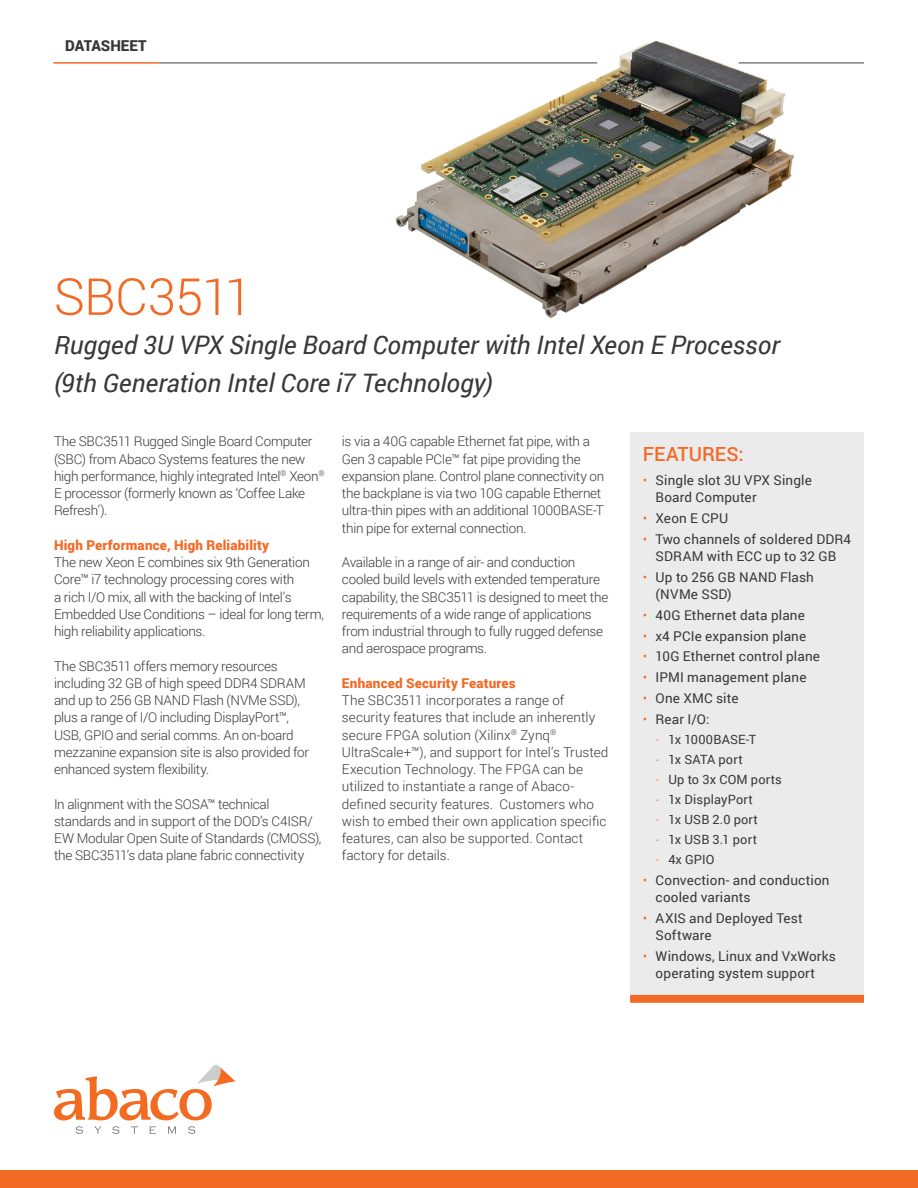
<style>
.page{position:relative;width:918px;height:1188px;background:#fff}
.page>*{position:absolute;margin:0;border:0;box-sizing:border-box;transform-origin:0 0}
.Title{font:300 51px "Roboto";letter-spacing:-.015em;color:#f36a26}
.Subtitle{font:italic 25.5px "Roboto";color:#373837}
.Features_title{font:500 19.5px "Roboto";color:#f36a26}
.Slug{font:900 15px "Roboto";color:#373837}
.body_copy{font:300 13.5px/17.2px "Roboto";letter-spacing:-.02em;color:#373837}
.t1{font:13.5px/17.2px "Roboto";letter-spacing:.015em;color:#373837}
.body_copy-2{font:300 13.5px/17.2px "Roboto";letter-spacing:.005em;color:#373837}
.Crosshead{font:900 13.5px "Roboto";letter-spacing:.015em;color:#f36a26}
.t2{font:12.75px "Roboto";letter-spacing:.015em;color:#373837}
.s1{font-weight:300;color:#f36a26}
</style>
<div class="page">
<img style="left:395px;top:41px;width:399px;height:277px">
<hr style="left:158px;top:62px;width:439px;height:2px;background:#858181">
<div style="left:0;top:1171px;width:918px;height:17px;background:#f36a25"></div>
<svg style="left:76px;top:1126px;width:7px;height:8px"></svg>
<svg style="left:95px;top:1127px;width:6px;height:7px"></svg>
<svg style="left:112px;top:1126px;width:7px;height:8px"></svg>
<svg style="left:131px;top:1126px;width:7px;height:8px"></svg>
<svg style="left:149px;top:1126px;width:7px;height:8px"></svg>
<svg style="left:168px;top:1127px;width:8px;height:7px"></svg>
<svg style="left:188px;top:1126px;width:7px;height:8px"></svg>
<svg style="left:54px;top:1065px;width:181px;height:55px"></svg>
<hr style="left:54px;top:62px;width:104px;height:2px;background:#f36a25">
<div style="left:630px;top:432px;width:234px;height:570px;background:#ebebec"></div>
<div style="left:630px;top:995px;width:234px;height:8px;background:#f36a26"></div>
<hr style="left:739px;top:62px;width:125px;height:2px;background:#858181">
<p class="Slug" style="left:65px;top:35px;width:83px">DATASHEET</p>
<p class="Title" style="left:54px;top:261px;width:200px">SBC3511</p>
<p class="Subtitle" style="left:54px;top:327px;width:727px">Rugged 3U VPX Single Board Computer with Intel Xeon E Processor</p>
<p class="Subtitle" style="left:54px;top:365px;width:440px">(9th Generation Intel Core i7 Technology)</p>
<p class="body_copy" style="left:54px;top:432px;width:272px">The SBC3511 Rugged Single Board Computer (SBC) from Abaco Systems features the new high performance, highly integrated Intel<sup>®</sup> Xeon<sup>® </sup>E processor (formerly known as ‘Coffee Lake Refresh’).</p>
<p class="Crosshead" style="left:54px;top:535px;width:217px">High Performance, High Reliability</p>
<p class="body_copy" style="left:54px;top:553px;width:272px">The new Xeon E combines six 9th Generation Core™ i7 technology processing cores with<br>a rich I/O mix, all with the backing of Intel’s Embedded Use Conditions – ideal for long term, high reliability applications.</p>
<p class="body_copy" style="left:54px;top:657px;width:257px">The SBC3511 offers memory resources including 32 GB of high speed DDR4 SDRAM and up to 256 GB NAND Flash (NVMe SSD), plus a range of I/O including DisplayPort™, USB, GPIO and serial comms. An on-board mezzanine expansion site is also provided for enhanced system flexibility.</p>
<p class="body_copy" style="left:54px;top:795px;width:269px">In alignment with the SOSA™ technical standards and in support of the DOD’s C4ISR/ EW Modular Open Suite of Standards (CMOSS), the SBC3511’s data plane fabric connectivity</p>
<p class="body_copy" style="left:342px;top:432px;width:264px">is via a 40G capable Ethernet fat pipe, with a Gen 3 capable PCIe™ fat pipe providing the expansion plane. Control plane connectivity on the backplane is via two 10G capable Ethernet ultra-thin pipes with an additional 1000BASE-T thin pipe for external connection.</p>
<p class="body_copy" style="left:342px;top:553px;width:268px">Available in a range of air- and conduction cooled build levels with extended temperature capability, the SBC3511 is designed to meet the requirements of a wide range of applications from industrial through to fully rugged defense and aerospace programs.</p>
<p class="Crosshead" style="left:342px;top:673px;width:175px">Enhanced Security Features</p>
<p class="body_copy-2" style="left:342px;top:691px;width:268px">The SBC3511 incorporates a range of security features that include an inherently secure FPGA solution (Xilinx<sup>®</sup> Zynq<sup>® </sup>UltraScale+™), and support for Intel’s Trusted Execution Technology. The FPGA can be utilized to instantiate a range of Abaco&shy;defined security features. Customers who wish to embed their own application specific features, can also be supported. Contact factory for details.</p>
<p class="Features_title" style="left:643px;top:440px;width:102px">FEATURES:</p>
<p class="t1" style="left:656px;top:471px;width:158px;text-indent:-13px"><span class="s1">•</span> Single slot 3U VPX Single<br>Board Computer</p>
<p class="t1" style="left:643px;top:509px;width:87px"><span class="s1">•</span> Xeon E CPU</p>
<p class="t1" style="left:643px;top:530px;width:210px;text-align:center"><span class="s1">•</span> Two channels of soldered DDR4<br>SDRAM with ECC up to 32 GB</p>
<p class="t1" style="left:656px;top:568px;width:160px;text-indent:-13px"><span class="s1">•</span> Up to 256 GB NAND Flash (NVMe SSD)</p>
<p class="t1" style="left:643px;top:606px;width:164px"><span class="s1">•</span> 40G Ethernet data plane</p>
<p class="t1" style="left:643px;top:627px;width:165px"><span class="s1">•</span> x4 PCIe expansion plane</p>
<p class="t1" style="left:643px;top:647px;width:179px"><span class="s1">•</span> 10G Ethernet control plane</p>
<p class="t1" style="left:643px;top:668px;width:165px"><span class="s1">•</span> IPMI management plane</p>
<p class="t1" style="left:643px;top:689px;width:97px"><span class="s1">•</span> One XMC site</p>
<p class="t1" style="left:643px;top:710px;width:68px"><span class="s1">•</span> Rear I/O:</p>
<p class="t2" style="left:656px;top:730px;width:102px"><span class="s1">-</span> 1x 1000BASE-T</p>
<p class="t2" style="left:656px;top:750px;width:89px"><span class="s1">-</span> 1x SATA port</p>
<p class="t2" style="left:656px;top:770px;width:128px"><span class="s1">-</span> Up to 3x COM ports</p>
<p class="t2" style="left:656px;top:790px;width:99px"><span class="s1">-</span> 1x DisplayPort</p>
<p class="t2" style="left:656px;top:810px;width:104px"><span class="s1">-</span> 1x USB 2.0 port</p>
<p class="t2" style="left:656px;top:830px;width:103px"><span class="s1">-</span> 1x USB 3.1 port</p>
<p class="t2" style="left:656px;top:850px;width:60px"><span class="s1">-</span> 4x GPIO</p>
<p class="t1" style="left:656px;top:871px;width:175px;text-indent:-13px"><span class="s1">•</span> Convection- and conduction cooled variants</p>
<p class="t1" style="left:656px;top:909px;width:149px;text-indent:-13px"><span class="s1">•</span> AXIS and Deployed Test<br>Software</p>
<p class="t1" style="left:643px;top:947px;width:195px;text-align:center"><span class="s1">•</span> Windows, Linux and VxWorks operating system support</p>
</div>
